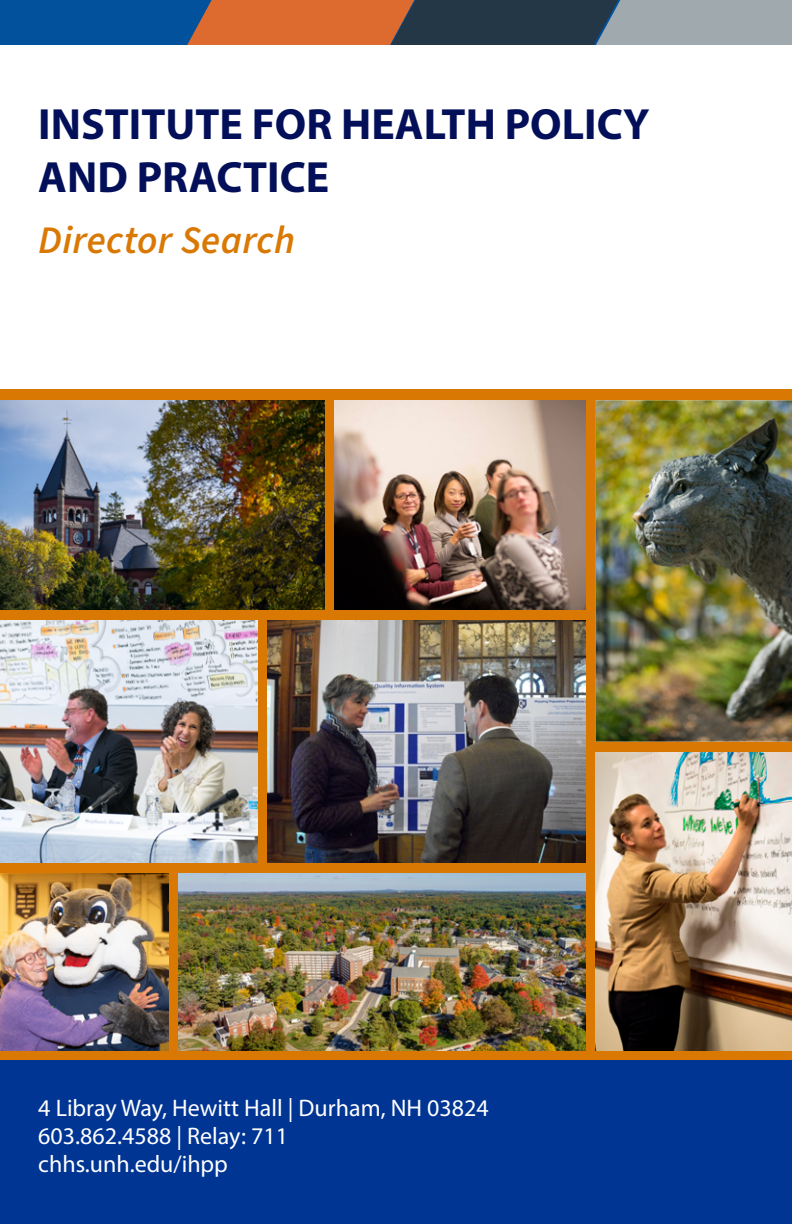
<style>
.page{position:relative;width:792px;height:1224px;background:#fff}
.page>*{position:absolute;margin:0;border:0;box-sizing:border-box;transform-origin:0 0}
.t1{font:700 44px/52.6px "Myriad Pro";color:#031059}
.t2{font:italic 600 39px "Source Sans 3";letter-spacing:.01em;color:#d97904}
.t3{font:24px/28px "Myriad Pro";color:#fff}
</style>
<div class="page">
<div style="left:0;top:390px;width:792px;height:679px;background:#d97904"></div>
<div style="left:0;top:1061px;width:792px;height:163px;background:#003594"></div>
<div style="left:0;top:0;width:783px;height:45px;background:#01519c"></div>
<svg style="left:187px;top:0;width:605px;height:45px;background:#866b5f"></svg>
<img style="left:596px;top:753px;width:196px;height:298px">
<img style="left:178px;top:874px;width:408px;height:177px">
<img style="left:0;top:874px;width:168px;height:177px">
<img style="left:267px;top:621px;width:319px;height:242px">
<img style="left:0;top:621px;width:257px;height:242px">
<img style="left:596px;top:400px;width:196px;height:342px">
<img style="left:334px;top:400px;width:252px;height:210px">
<img style="left:0;top:400px;width:324px;height:210px">
<h1 class="t1" style="left:38px;top:96px;width:613px">INSTITUTE FOR HEALTH POLICY<br>AND PRACTICE</h1>
<h2 class="t2" style="left:38px;top:214px;width:258px">Director Search</h2>
<p class="t3" style="left:38px;top:1093px;width:452px">4 Libray Way, Hewitt Hall | Durham, NH 03824<br>603.862.4588 | Relay: 711<br>chhs.unh.edu/ihpp</p>
</div>
